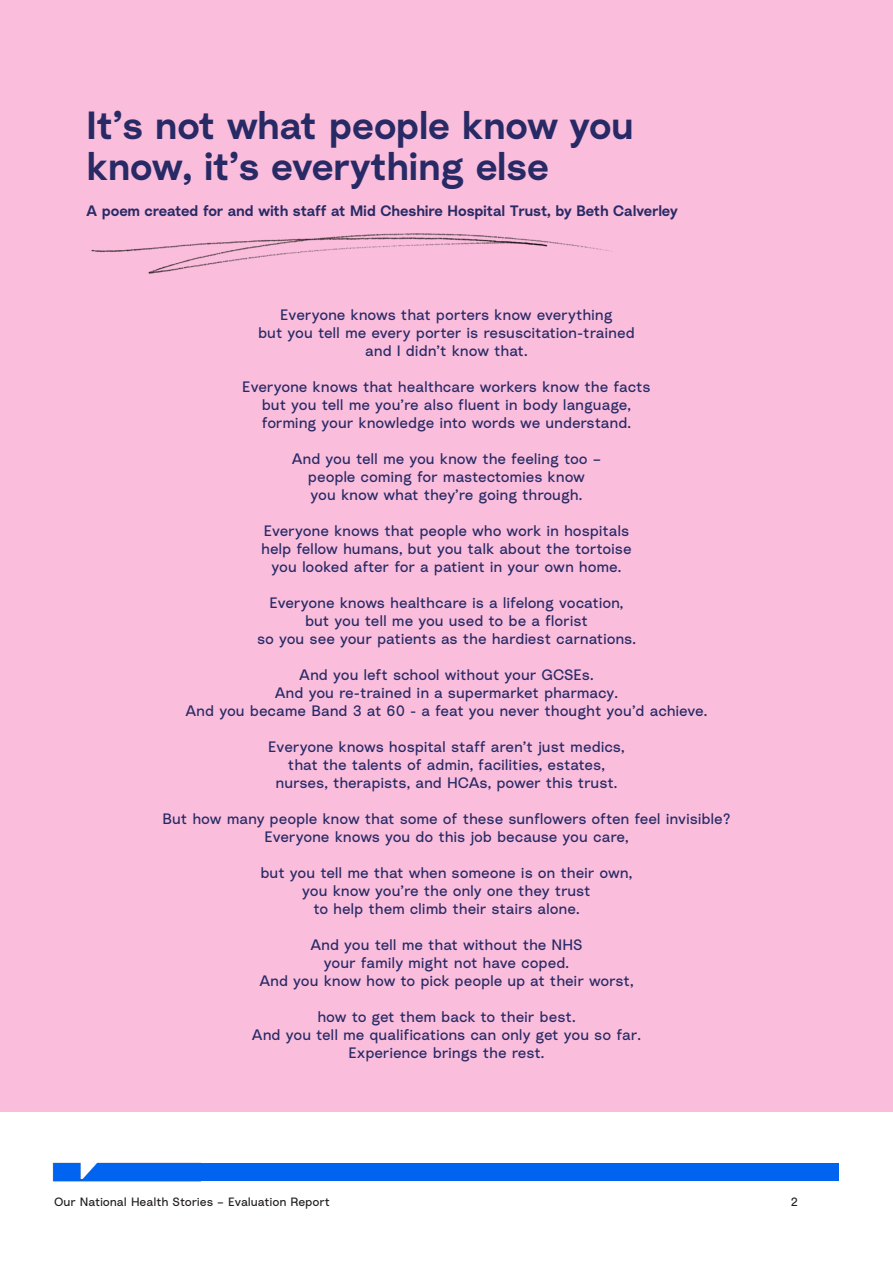
<style>
.page{position:relative;width:893px;height:1263px;background:#fff}
.page>*{position:absolute;margin:0;border:0;box-sizing:border-box;transform-origin:0 0}
.Body_Copy_Blue{font:600 39px/40.5px "Radial";letter-spacing:-.01em;color:#282a66}
.Body_Copy_Blue-2{font:15px/18px "Radial";letter-spacing:-.01em;color:#282a66;text-align:center}
.Body_Copy_Blue-3{font:600 15px "Radial";letter-spacing:-.01em;color:#282a66}
.t1{font:12px "Radial";letter-spacing:-.01em;color:#231f20}
</style>
<div class="page">
<hr style="left:54px;top:1179px;width:785px;height:2px;background:#231f20">
<img style="left:52px;top:1162px;width:154px;height:20px">
<div style="left:157px;top:1163px;width:682px;height:17px;background:#0064f0"></div>
<div style="left:0;top:0;width:893px;height:1112px;background:#fabedc"></div>
<img style="left:91px;top:233px;width:521px;height:41px">
<p class="Body_Copy_Blue" style="left:87px;top:104px;width:549px">It’s not what people know you know, it’s everything else</p>
<p class="Body_Copy_Blue-3" style="left:87px;top:200px;width:593px">A poem created for and with staff at Mid Cheshire Hospital Trust, by Beth Calverley</p>
<p class="Body_Copy_Blue-2" style="left:258px;top:305px;width:378px">Everyone knows that porters know everything<br>but you tell me every porter is resuscitation-trained and I didn’t know that.</p>
<p class="Body_Copy_Blue-2" style="left:242px;top:377px;width:410px">Everyone knows that healthcare workers know the facts but you tell me you’re also fluent in body language, forming your knowledge into words we understand.</p>
<p class="Body_Copy_Blue-2" style="left:292px;top:449px;width:311px">And you tell me you know the feeling too – people coming for mastectomies know<br>you know what they’re going through.</p>
<p class="Body_Copy_Blue-2" style="left:261px;top:521px;width:372px">Everyone knows that people who work in hospitals help fellow humans, but you talk about the tortoise you looked after for a patient in your own home.</p>
<p class="Body_Copy_Blue-2" style="left:257px;top:593px;width:380px">Everyone knows healthcare is a lifelong vocation, but you tell me you used to be a florist<br>so you see your patients as the hardiest carnations.</p>
<p class="Body_Copy_Blue-2" style="left:185px;top:665px;width:523px">And you left school without your GCSEs.<br>And you re-trained in a supermarket pharmacy.<br>And you became Band 3 at 60 - a feat you never thought you’d achieve.</p>
<p class="Body_Copy_Blue-2" style="left:268px;top:737px;width:358px">Everyone knows hospital staff aren’t just medics, that the talents of admin, facilities, estates, nurses, therapists, and HCAs, power this trust.</p>
<p class="Body_Copy_Blue-2" style="left:162px;top:809px;width:570px">But how many people know that some of these sunflowers often feel invisible?<br>Everyone knows you do this job because you care,</p>
<p class="Body_Copy_Blue-2" style="left:261px;top:863px;width:373px">but you tell me that when someone is on their own, you know you’re the only one they trust<br>to help them climb their stairs alone.</p>
<p class="Body_Copy_Blue-2" style="left:259px;top:935px;width:376px">And you tell me that without the NHS<br>your family might not have coped.<br>And you know how to pick people up at their worst,</p>
<p class="Body_Copy_Blue-2" style="left:252px;top:1007px;width:391px">how to get them back to their best.<br>And you tell me qualifications can only get you so far.<br>Experience brings the rest.</p>
<p class="t1" style="left:54px;top:1193px;width:278px">Our National Health Stories – Evaluation Report</p>
<p class="t1" style="left:791px;top:1193px;width:9px">2</p>
</div>
